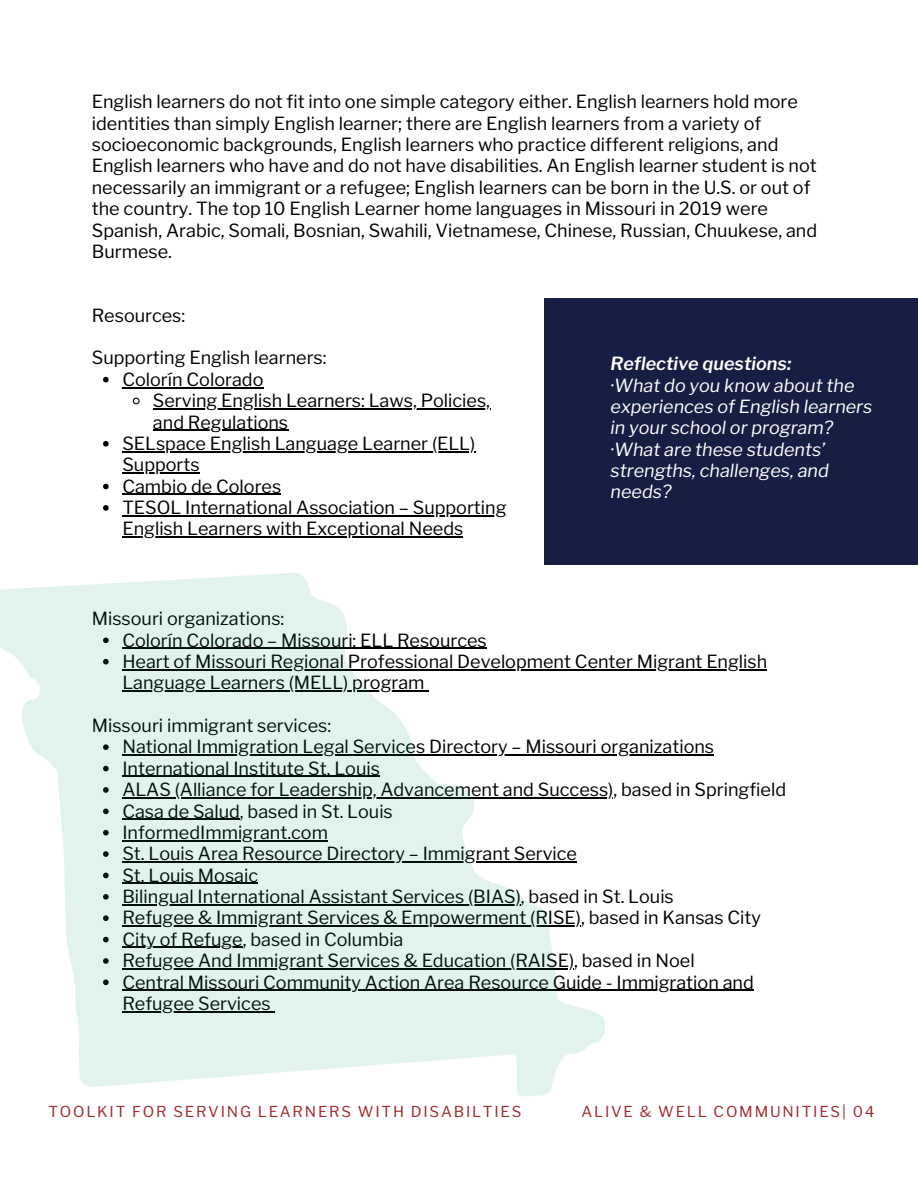
<style>
.page{position:relative;width:918px;height:1188px;background:#fff}
.page>*{position:absolute;margin:0;border:0;box-sizing:border-box;transform-origin:0 0}
.t1{font:18px/21.3px "Libre Franklin";color:#000}
.t2{font:italic 18px/21.3px "Libre Franklin";color:#fff}
.t3{font:italic 600 18px "Libre Franklin";color:#fff}
.t4{font:15px "Libre Franklin";letter-spacing:.12em;color:#a12b2f}
</style>
<div class="page">
<div style="left:544px;top:298px;width:374px;height:267px;background:#161e44"></div>
<svg style="left:103px;top:377px;width:6px;height:5px"></svg>
<hr style="left:122px;top:387px;width:141px;height:1px;background:#000">
<svg style="left:132px;top:397px;width:8px;height:8px"></svg>
<hr style="left:153px;top:408px;width:337px;height:1px;background:#000">
<hr style="left:153px;top:430px;width:135px;height:1px;background:#000">
<svg style="left:103px;top:441px;width:6px;height:6px"></svg>
<hr style="left:122px;top:451px;width:88px;height:1px;background:#000">
<hr style="left:210px;top:451px;width:265px;height:1px;background:#000">
<hr style="left:122px;top:472px;width:78px;height:2px;background:#000">
<svg style="left:103px;top:484px;width:6px;height:5px"></svg>
<hr style="left:122px;top:494px;width:159px;height:1px;background:#000">
<svg style="left:103px;top:505px;width:6px;height:6px"></svg>
<hr style="left:122px;top:515px;width:385px;height:1px;background:#000">
<hr style="left:122px;top:537px;width:341px;height:1px;background:#000">
<hr style="left:122px;top:669px;width:645px;height:1px;background:#000">
<hr style="left:122px;top:755px;width:592px;height:1px;background:#000">
<hr style="left:122px;top:797px;width:491px;height:1px;background:#000">
<hr style="left:122px;top:990px;width:632px;height:1px;background:#000">
<svg style="left:0;top:573px;width:607px;height:524px;fill:#e2f2ee"></svg>
<p class="t1" style="left:92px;top:91px;width:727px">English learners do not fit into one simple category either. English learners hold more identities than simply English learner; there are English learners from a variety of socioeconomic backgrounds, English learners who practice different religions, and English learners who have and do not have disabilities. An English learner student is not necessarily an immigrant or a refugee; English learners can be born in the U.S. or out of the country. The top 10 English Learner home languages in Missouri in 2019 were Spanish, Arabic, Somali, Bosnian, Swahili, Vietnamese, Chinese, Russian, Chuukese, and Burmese.</p>
<p class="t1" style="left:92px;top:305px;width:95px">Resources:</p>
<p class="t1" style="left:92px;top:347px;width:236px">Supporting English learners:</p>
<p class="t1" style="left:122px;top:369px;width:143px">Colorín Colorado</p>
<p class="t1" style="left:153px;top:390px;width:339px">Serving English Learners: Laws, Policies, and Regulations</p>
<p class="t1" style="left:122px;top:433px;width:354px">SELspace English Language Learner (ELL)<br>Supports</p>
<p class="t1" style="left:122px;top:476px;width:160px">Cambio de Colores</p>
<p class="t1" style="left:122px;top:497px;width:386px">TESOL International Association – Supporting<br>English Learners with Exceptional Needs</p>
<p class="t1" style="left:92px;top:608px;width:194px">Missouri organizations:</p>
<p class="t3" style="left:611px;top:353px;width:182px">Reflective questions:</p>
<p class="t2" style="left:611px;top:374px;width:263px">·What do you know about the experiences of English learners in your school or program?</p>
<p class="t2" style="left:611px;top:439px;width:220px">·What are these students’ strengths, challenges, and needs?</p>
<p class="t1" style="left:122px;top:629px;width:366px">Colorín Colorado – Missouri: ELL Resources</p>
<p class="t1" style="left:122px;top:651px;width:646px">Heart of Missouri Regional Professional Development Center Migrant English<br>Language Learners (MELL) program</p>
<p class="t1" style="left:92px;top:715px;width:241px">Missouri immigrant services:</p>
<p class="t1" style="left:122px;top:736px;width:593px">National Immigration Legal Services Directory – Missouri organizations</p>
<p class="t1" style="left:122px;top:758px;width:259px">International Institute St. Louis</p>
<p class="t1" style="left:122px;top:779px;width:665px">ALAS (Alliance for Leadership, Advancement and Success), based in Springfield</p>
<p class="t1" style="left:122px;top:800px;width:272px">Casa de Salud, based in St. Louis</p>
<p class="t1" style="left:122px;top:822px;width:207px">InformedImmigrant.com</p>
<p class="t1" style="left:122px;top:843px;width:456px">St. Louis Area Resource Directory – Immigrant Service</p>
<p class="t1" style="left:122px;top:865px;width:137px">St. Louis Mosaic</p>
<p class="t1" style="left:122px;top:886px;width:553px">Bilingual International Assistant Services (BIAS), based in St. Louis</p>
<p class="t1" style="left:122px;top:907px;width:640px">Refugee &amp; Immigrant Services &amp; Empowerment (RISE), based in Kansas City</p>
<p class="t1" style="left:122px;top:929px;width:283px">City of Refuge, based in Columbia</p>
<p class="t1" style="left:122px;top:950px;width:574px">Refugee And Immigrant Services &amp; Education (RAISE), based in Noel</p>
<p class="t1" style="left:122px;top:971px;width:633px">Central Missouri Community Action Area Resource Guide - Immigration and<br>Refugee Services</p>
<p class="t4" style="left:48px;top:1103px;width:475px">TOOLKIT FOR SERVING LEARNERS WITH DISABILTIES</p>
<p class="t4" style="left:582px;top:1102px;width:295px">ALIVE &amp; WELL COMMUNITIES| 04</p>
</div>
